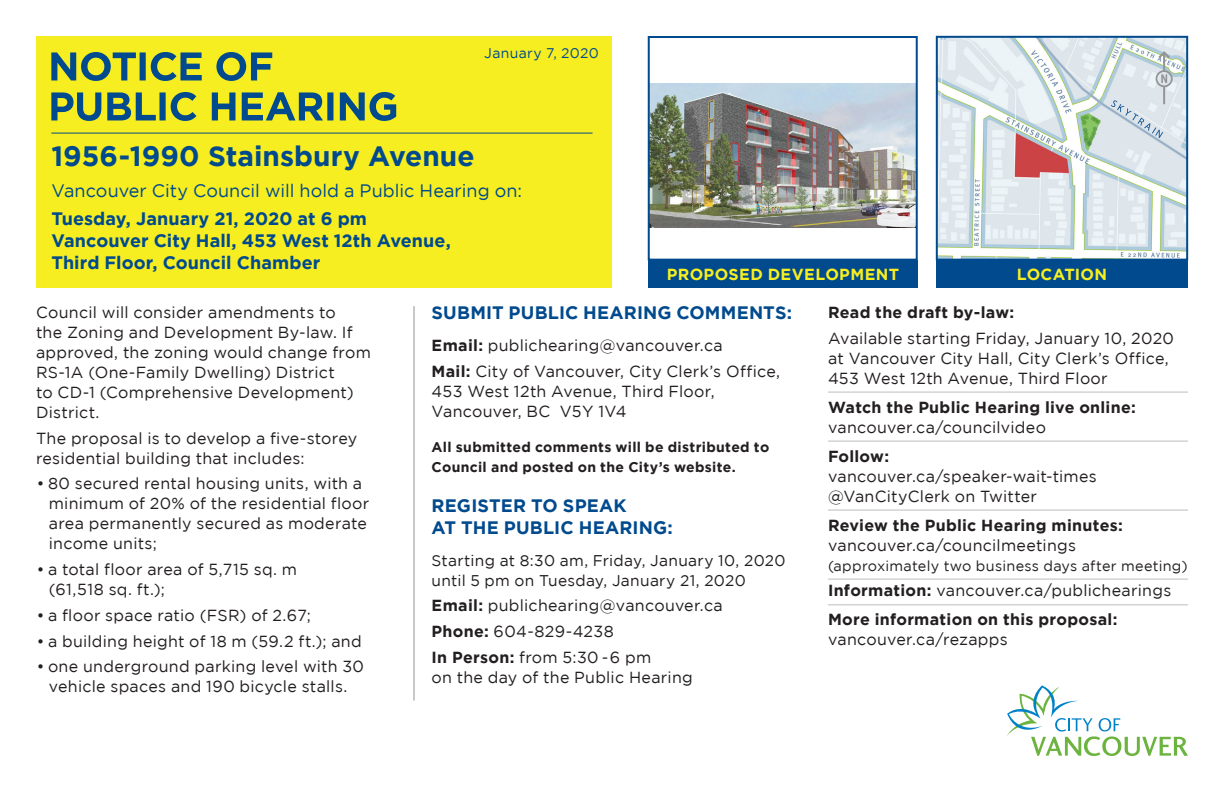
<style>
.page{position:relative;width:1224px;height:792px;background:#fff}
.page>*{position:absolute;margin:0;border:0;box-sizing:border-box;transform-origin:0 0}
.t1{font:700 28px "Gotham";letter-spacing:.005em;color:#004a8d}
.t2{font:700 18px/22px "Gotham";letter-spacing:.005em;color:#004a8d}
.t3{font:18px "Gotham";color:#004a8d}
.t4{font:16px/20px "Gotham";letter-spacing:.015em;color:#231f20}
.t5{font:700 16px/29px "Gotham";letter-spacing:.02em;color:#231f20}
.t6{font:700 16px "Gotham";letter-spacing:.02em;color:#f7ee21}
.t7{font:15.6px/20px "Gotham";letter-spacing:.02em;color:#231f20}
.t8{font:14.4px "Gotham";letter-spacing:.02em;color:#231f20}
.t9{font:700 14px/20px "Gotham";letter-spacing:.025em;color:#231f20}
.t10{font:14px "Gotham";letter-spacing:.025em;color:#004a8d}
.s1{font-weight:400}
.s2{font-weight:700}
</style>
<div class="page">
<div style="left:36px;top:36px;width:576px;height:252px;background:#f7ee21"></div>
<svg style="left:51px;top:92px;width:345px;height:29px"></svg>
<svg style="left:51px;top:52px;width:221px;height:29px"></svg>
<svg style="left:1007px;top:685px;width:181px;height:71px"></svg>
<hr style="left:828px;top:392px;width:360px;height:1px;background:#bcbdc0">
<hr style="left:828px;top:441px;width:360px;height:1px;background:#bcbdc0">
<hr style="left:828px;top:510px;width:360px;height:1px;background:#bcbdc0">
<hr style="left:828px;top:579px;width:360px;height:1px;background:#bcbdc0">
<hr style="left:828px;top:604px;width:360px;height:1px;background:#bcbdc0">
<hr style="left:51px;top:133px;width:542px;height:1px;background:#004a8d">
<hr style="left:414px;top:306px;width:1px;height:395px;background:#939598">
<img style="left:651px;top:83px;width:264px;height:144px">
<div style="left:648px;top:36px;width:270px;height:225px;border:2px solid #004a8d"></div>
<img style="left:939px;top:39px;width:246px;height:219px">
<div style="left:936px;top:36px;width:252px;height:225px;border:2px solid #004a8d"></div>
<div style="left:648px;top:261px;width:270px;height:27px;background:#004a8d"></div>
<div style="left:936px;top:261px;width:252px;height:27px;background:#004a8d"></div>
<svg style="left:1156px;top:51px;width:17px;height:53px"></svg>
<p class="t10" style="left:484px;top:46px;width:116px">January 7, 2020</p>
<h1 class="t1" style="left:51px;top:140px;width:425px">1956-1990 Stainsbury Avenue</h1>
<p class="t3" style="left:51px;top:180px;width:472px">Vancouver City Council will hold a Public Hearing on:</p>
<p class="t2" style="left:51px;top:207px;width:401px">Tuesday, January 21, 2020 at 6 pm<br>Vancouver City Hall, 453 West 12th Avenue,<br>Third Floor, Council Chamber</p>
<p class="t4" style="left:36px;top:302px;width:336px">Council will consider amendments to<br>the Zoning and Development By-law. If approved, the zoning would change from RS-1A (One-Family Dwelling) District<br>to CD-1 (Comprehensive Development)<br>District.</p>
<p class="t4" style="left:36px;top:428px;width:323px">The proposal is to develop a five-storey residential building that includes:</p>
<p class="t4" style="left:49px;top:473px;width:322px;text-indent:-12px">• 80 secured rental housing units, with a minimum of 20% of the residential floor area permanently secured as moderate income units;</p>
<p class="t4" style="left:49px;top:559px;width:250px;text-indent:-12px">• a total floor area of 5,715 sq. m (61,518 sq. ft.);</p>
<p class="t4" style="left:37px;top:605px;width:276px">• a floor space ratio (FSR) of 2.67;</p>
<p class="t4" style="left:37px;top:631px;width:326px">• a building height of 18 m (59.2 ft.); and</p>
<p class="t4" style="left:37px;top:656px;width:329px;text-align:center">• one underground parking level with 30 vehicle spaces and 190 bicycle stalls.</p>
<p class="t6" style="left:667px;top:265px;width:234px">PROPOSED DEVELOPMENT</p>
<p class="t6" style="left:1017px;top:265px;width:92px">LOCATION</p>
<p class="t5" style="left:828px;top:297px;width:188px">Read the draft by-law:</p>
<p class="t4" style="left:828px;top:328px;width:348px">Available starting Friday, January 10, 2020 at Vancouver City Hall, City Clerk’s Office,<br>453 West 12th Avenue, Third Floor</p>
<p class="t5" style="left:828px;top:392px;width:309px">Watch the Public Hearing live online:</p>
<p class="t4" style="left:828px;top:417px;width:220px">vancouver.ca/councilvideo</p>
<p class="t5" style="left:828px;top:441px;width:63px">Follow:</p>
<p class="t4" style="left:828px;top:466px;width:270px">vancouver.ca/speaker-wait-times @VanCityClerk on Twitter</p>
<p class="t5" style="left:828px;top:510px;width:296px">Review the Public Hearing minutes:</p>
<p class="t4" style="left:828px;top:535px;width:250px">vancouver.ca/councilmeetings</p>
<p class="t8" style="left:828px;top:558px;width:361px">(approximately two business days after meeting)</p>
<p class="t5" style="left:828px;top:576px;width:345px">Information: <span class="s1">vancouver.ca/publichearings<br></span>More information on this proposal:</p>
<p class="t4" style="left:828px;top:629px;width:181px">vancouver.ca/rezapps</p>
<p class="t2" style="left:432px;top:301px;width:362px">SUBMIT PUBLIC HEARING COMMENTS:</p>
<p class="t4" style="left:432px;top:332px;width:350px;line-height:25.8px"><span class="s2">Email:</span> publichearing@vancouver.ca<br><span class="s2">Mail:</span> City of Vancouver, City Clerk’s Office,</p>
<p class="t4" style="left:432px;top:381px;width:285px">453 West 12th Avenue, Third Floor,<br>Vancouver, BC V5Y 1V4</p>
<p class="t9" style="left:432px;top:436px;width:339px">All submitted comments will be distributed to<br>Council and posted on the City’s website.</p>
<p class="t2" style="left:432px;top:494px;width:243px">REGISTER TO SPEAK<br>AT THE PUBLIC HEARING:</p>
<p class="t7" style="left:432px;top:550px;width:355px">Starting at 8:30 am, Friday, January 10, 2020 until 5 pm on Tuesday, January 21, 2020</p>
<p class="t4" style="left:432px;top:593px;width:293px;line-height:25.8px"><span class="s2">Email:</span> publichearing@vancouver.ca<br><span class="s2">Phone:</span> 604-829-4238<br><span class="s2">In Person:</span> from 5:30 - 6 pm</p>
<p class="t4" style="left:432px;top:667px;width:263px">on the day of the Public Hearing</p>
</div>
